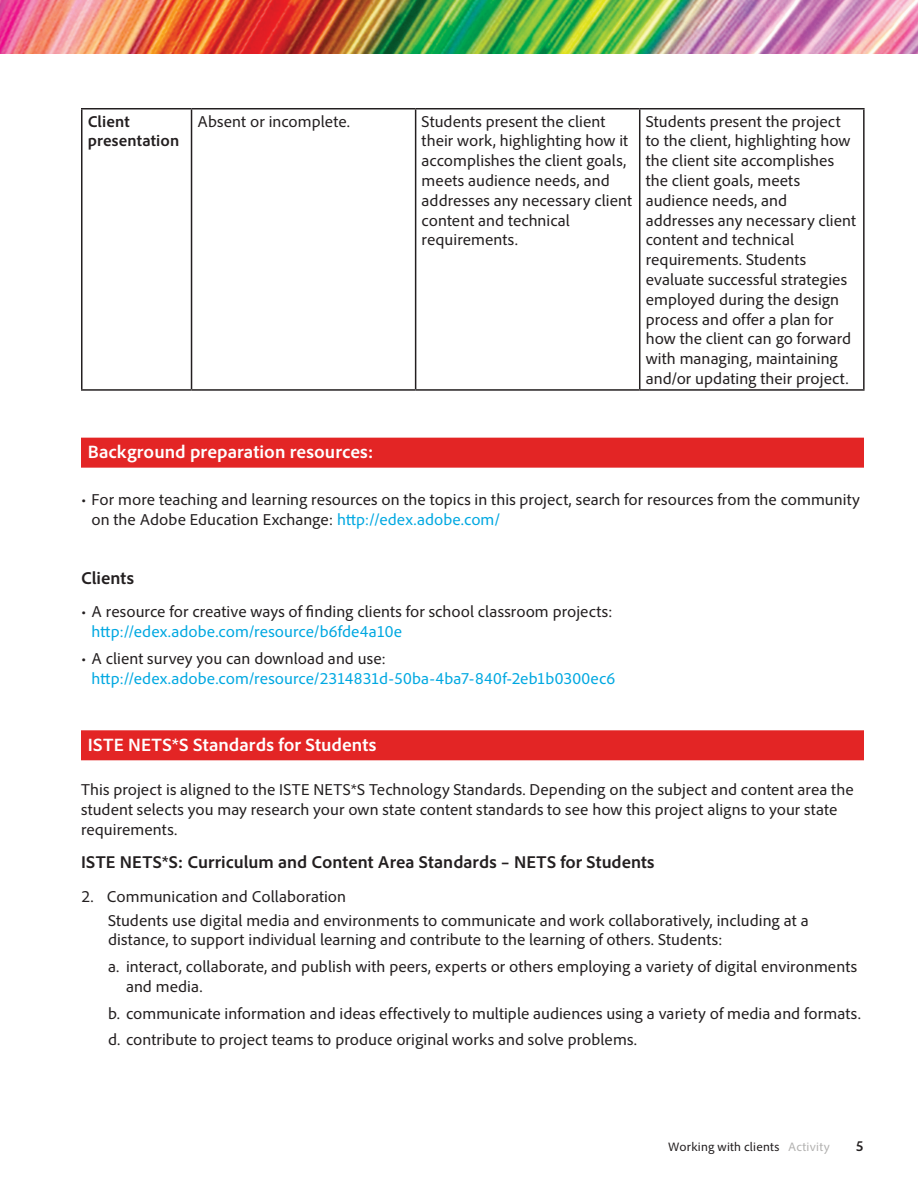
<style>
.page{position:relative;width:918px;height:1188px;background:#fff}
.page>*{position:absolute;margin:0;border:0;box-sizing:border-box;transform-origin:0 0}
.Text__Subhead_in_Bar{font:700 18.75px "Adobe Clean";color:#fff}
.Text__Subhead{font:700 18px "Adobe Clean";color:#231f20}
.Text__Body{font:16.5px/19.8px "Adobe Clean";letter-spacing:.005em;color:#231f20}
.Text_abc{font:16.5px/19.8px "Adobe Clean";letter-spacing:.005em;color:#231f20}
.Text_indented{font:16.5px/19.8px "Adobe Clean";letter-spacing:.005em;color:#231f20}
.t1{font:16.5px/19.8px "Adobe Clean";letter-spacing:.005em;color:#00a8e1}
.Text__Number_indente{font:16.5px "Adobe Clean";color:#231f20}
.Text__Body-2{font:700 16.5px/19.8px "Adobe Clean";letter-spacing:.005em;color:#231f20}
.t2{font:700 semi-condensed 15px "Adobe Clean";color:#231f20}
.t3{font:12.75px "Adobe Clean";letter-spacing:.015em;color:#231f20}
.s1{color:#00a8e1}
.s2{color:#231f20}
.s3{color:#b3b2b1}
</style>
<div class="page">
<img style="left:0;top:0;width:918px;height:54px">
<div style="left:81px;top:438px;width:783px;height:30px;background:#e32525"></div>
<div style="left:81px;top:730px;width:783px;height:30px;background:#e32525"></div>
<hr style="left:81px;top:108px;width:111px;height:2px;background:#231f20">
<hr style="left:81px;top:110px;width:1px;height:279px;background:#231f20">
<hr style="left:192px;top:108px;width:224px;height:2px;background:#231f20">
<hr style="left:191px;top:110px;width:1px;height:279px;background:#231f20">
<hr style="left:416px;top:108px;width:224px;height:2px;background:#231f20">
<hr style="left:415px;top:110px;width:1px;height:279px;background:#231f20">
<hr style="left:640px;top:108px;width:225px;height:2px;background:#231f20">
<hr style="left:639px;top:110px;width:1px;height:279px;background:#231f20">
<hr style="left:863px;top:110px;width:2px;height:279px;background:#231f20">
<hr style="left:81px;top:389px;width:111px;height:2px;background:#231f20">
<hr style="left:192px;top:389px;width:224px;height:2px;background:#231f20">
<hr style="left:416px;top:389px;width:224px;height:2px;background:#231f20">
<hr style="left:640px;top:389px;width:225px;height:2px;background:#231f20">
<p class="Text__Body-2" style="left:88px;top:111px;width:93px">Client presentation</p>
<p class="Text__Body" style="left:198px;top:111px;width:154px">Absent or incomplete.</p>
<p class="Text__Body" style="left:422px;top:111px;width:212px">Students present the client their work, highlighting how it accomplishes the client goals, meets audience needs, and addresses any necessary client content and technical requirements.</p>
<p class="Text__Body" style="left:646px;top:111px;width:212px">Students present the project to the client, highlighting how the client site accomplishes the client goals, meets audience needs, and addresses any necessary client content and technical requirements. Students evaluate successful strategies employed during the design process and offer a plan for how the client can go forward with managing, maintaining and/or updating their project.</p>
<p class="Text__Subhead_in_Bar" style="left:88px;top:440px;width:287px">Background preparation resources:</p>
<p class="Text__Body" style="left:92px;top:489px;width:770px;text-indent:-10px">• For more teaching and learning resources on the topics in this project, search for resources from the community on the Adobe Education Exchange: <span class="s1">http://edex.adobe.com/</span></p>
<p class="Text__Subhead" style="left:81px;top:567px;width:55px">Clients</p>
<p class="Text__Body" style="left:92px;top:602px;width:523px;text-indent:-10px">• A resource for creative ways of finding clients for school classroom projects: <span class="s1">http://edex.adobe.com/resource/b6fde4a10e</span></p>
<p class="t1" style="left:92px;top:648px;width:525px;text-indent:-10px"><span class="s2">• A client survey you can download and use: </span>http://edex.adobe.com/resource/2314831d-50ba-4ba7-840f-2eb1b0300ec6</p>
<p class="Text__Subhead_in_Bar" style="left:88px;top:733px;width:290px">ISTE NETS*S Standards for Students</p>
<p class="Text__Body" style="left:81px;top:779px;width:774px">This project is aligned to the ISTE NETS*S Technology Standards. Depending on the subject and content area the student selects you may research your own state content standards to see how this project aligns to your state requirements.</p>
<p class="Text__Subhead" style="left:81px;top:851px;width:575px">ISTE NETS*S: Curriculum and Content Area Standards – NETS for Students</p>
<p class="Text__Number_indente" style="left:81px;top:886px;width:266px">2. Communication and Collaboration</p>
<p class="Text_indented" style="left:108px;top:910px;width:702px">Students use digital media and environments to communicate and work collaboratively, including at a distance, to support individual learning and contribute to the learning of others. Students:</p>
<p class="Text_abc" style="left:126px;top:957px;width:733px;text-indent:-18px">a. interact, collaborate, and publish with peers, experts or others employing a variety of digital environments and media.</p>
<p class="Text_abc" style="left:108px;top:1003px;width:754px">b. communicate information and ideas effectively to multiple audiences using a variety of media and formats.</p>
<p class="Text_abc" style="left:108px;top:1030px;width:531px">d. contribute to project teams to produce original works and solve problems.</p>
<p class="t3" style="left:668px;top:1139px;width:163px">Working with clients <span class="s3">Activity</span></p>
<p class="t2" style="left:856px;top:1137px;width:9px">5</p>
</div>
